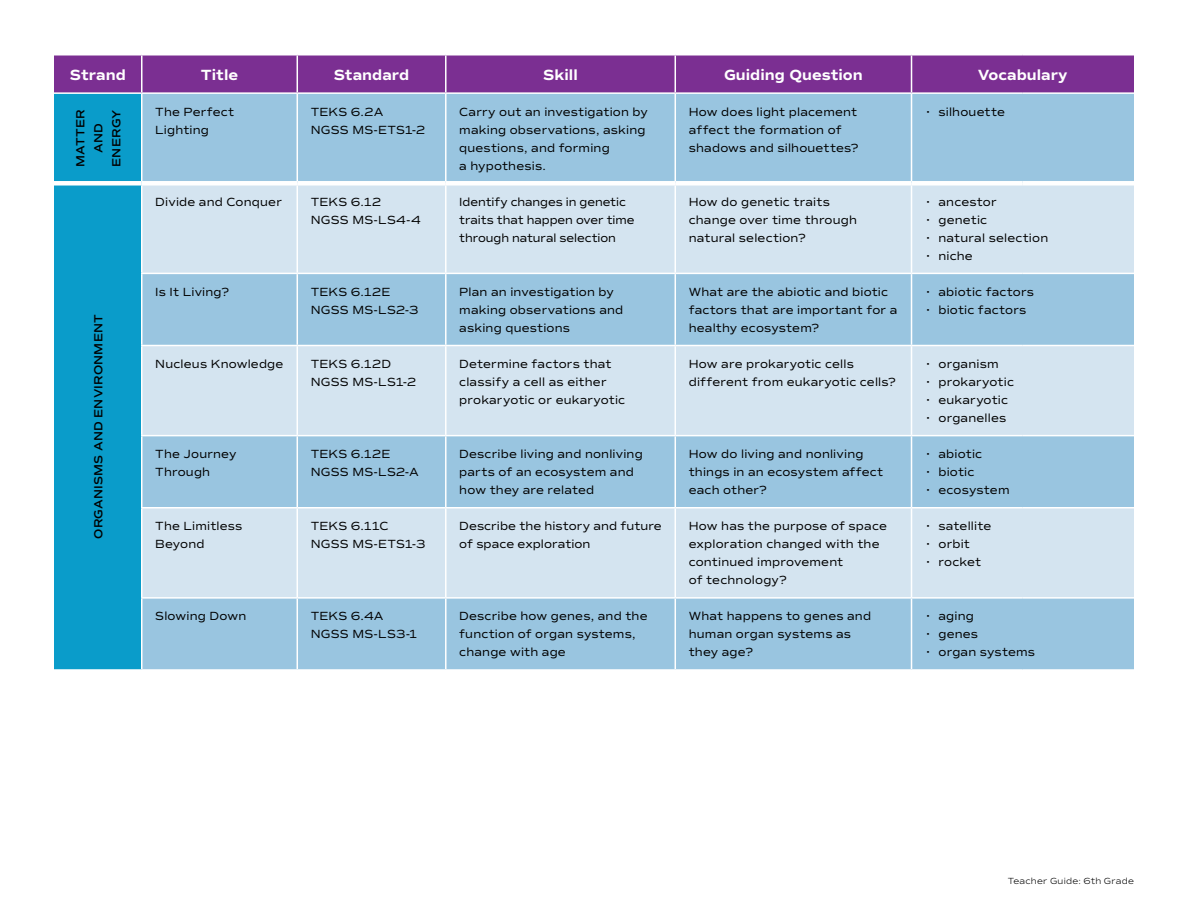
<style>
.page{position:relative;width:1188px;height:918px;background:#fff}
.page>*{position:absolute;margin:0;border:0;box-sizing:border-box;transform-origin:0 0}
.t1{font:700 15px "Commuters Sans";color:#fff}
.t2{font:12px/18px "Commuters Sans";letter-spacing:.015em;color:#000}
.t3{font:12px/18px "Commuters Sans";letter-spacing:-.005em;color:#000}
.t4{font:600 12px/18px "Commuters Sans";letter-spacing:.02em;color:#000;text-align:center}
.t5{font:300 9px "Commuters Sans";letter-spacing:.025em;color:#000}
</style>
<div class="page">
<div style="left:54px;top:56px;width:1080px;height:36px;background:#7b2f92"></div>
<div style="left:54px;top:94px;width:87px;height:575px;background:#0a9cca"></div>
<div style="left:142px;top:94px;width:992px;height:575px;background:#99c5e0"></div>
<svg style="left:142px;top:186px;width:992px;height:411px;background:#bfd9ea"></svg>
<hr style="left:141px;top:55px;width:1px;height:37px;background:#fff">
<hr style="left:297px;top:55px;width:1px;height:37px;background:#fff">
<hr style="left:297px;top:94px;width:1px;height:87px;background:#fff">
<hr style="left:297px;top:186px;width:1px;height:87px;background:#fff">
<hr style="left:297px;top:274px;width:1px;height:71px;background:#fff">
<hr style="left:297px;top:346px;width:1px;height:89px;background:#fff">
<hr style="left:297px;top:436px;width:1px;height:71px;background:#fff">
<hr style="left:297px;top:508px;width:1px;height:89px;background:#fff">
<hr style="left:297px;top:599px;width:1px;height:70px;background:#fff">
<hr style="left:445px;top:55px;width:2px;height:37px;background:#fff">
<hr style="left:445px;top:94px;width:2px;height:87px;background:#fff">
<hr style="left:445px;top:186px;width:2px;height:87px;background:#fff">
<hr style="left:445px;top:274px;width:2px;height:71px;background:#fff">
<hr style="left:445px;top:346px;width:2px;height:89px;background:#fff">
<hr style="left:445px;top:436px;width:2px;height:71px;background:#fff">
<hr style="left:445px;top:508px;width:2px;height:89px;background:#fff">
<hr style="left:445px;top:599px;width:2px;height:70px;background:#fff">
<hr style="left:675px;top:55px;width:1px;height:37px;background:#fff">
<hr style="left:675px;top:94px;width:1px;height:87px;background:#fff">
<hr style="left:675px;top:186px;width:1px;height:87px;background:#fff">
<hr style="left:675px;top:274px;width:1px;height:71px;background:#fff">
<hr style="left:675px;top:346px;width:1px;height:89px;background:#fff">
<hr style="left:675px;top:436px;width:1px;height:71px;background:#fff">
<hr style="left:675px;top:508px;width:1px;height:89px;background:#fff">
<hr style="left:675px;top:599px;width:1px;height:70px;background:#fff">
<hr style="left:911px;top:55px;width:1px;height:37px;background:#fff">
<hr style="left:141px;top:273px;width:156px;height:1px;background:#fff">
<hr style="left:297px;top:273px;width:149px;height:1px;background:#fff">
<hr style="left:446px;top:273px;width:229px;height:1px;background:#fff">
<hr style="left:675px;top:273px;width:237px;height:1px;background:#fff">
<hr style="left:141px;top:345px;width:156px;height:1px;background:#fff">
<hr style="left:297px;top:345px;width:149px;height:1px;background:#fff">
<hr style="left:446px;top:345px;width:229px;height:1px;background:#fff">
<hr style="left:675px;top:345px;width:237px;height:1px;background:#fff">
<hr style="left:141px;top:435px;width:156px;height:1px;background:#fff">
<hr style="left:297px;top:435px;width:149px;height:1px;background:#fff">
<hr style="left:446px;top:435px;width:229px;height:1px;background:#fff">
<hr style="left:675px;top:435px;width:237px;height:1px;background:#fff">
<hr style="left:141px;top:507px;width:156px;height:1px;background:#fff">
<hr style="left:297px;top:507px;width:149px;height:1px;background:#fff">
<hr style="left:446px;top:507px;width:229px;height:1px;background:#fff">
<hr style="left:675px;top:507px;width:237px;height:1px;background:#fff">
<hr style="left:141px;top:597px;width:156px;height:2px;background:#fff">
<hr style="left:297px;top:597px;width:149px;height:2px;background:#fff">
<hr style="left:446px;top:597px;width:229px;height:2px;background:#fff">
<hr style="left:675px;top:597px;width:237px;height:2px;background:#fff">
<hr style="left:911px;top:94px;width:1px;height:87px;background:#fff">
<hr style="left:911px;top:186px;width:1px;height:87px;background:#fff">
<hr style="left:911px;top:436px;width:1px;height:71px;background:#fff">
<hr style="left:912px;top:507px;width:111px;height:1px;background:#fff">
<hr style="left:911px;top:508px;width:1px;height:89px;background:#fff">
<hr style="left:1023px;top:507px;width:111px;height:1px;background:#fff">
<hr style="left:912px;top:597px;width:111px;height:2px;background:#fff">
<hr style="left:911px;top:599px;width:1px;height:70px;background:#fff">
<hr style="left:1023px;top:597px;width:111px;height:2px;background:#fff">
<hr style="left:912px;top:273px;width:111px;height:1px;background:#fff">
<hr style="left:911px;top:274px;width:1px;height:71px;background:#fff">
<hr style="left:1023px;top:273px;width:111px;height:1px;background:#fff">
<hr style="left:912px;top:345px;width:111px;height:1px;background:#fff">
<hr style="left:911px;top:346px;width:1px;height:89px;background:#fff">
<hr style="left:1023px;top:345px;width:111px;height:1px;background:#fff">
<hr style="left:912px;top:435px;width:111px;height:1px;background:#fff">
<hr style="left:1023px;top:435px;width:111px;height:1px;background:#fff">
<div style="left:54px;top:181px;width:88px;height:5px;background:#fff"></div>
<div style="left:142px;top:181px;width:155px;height:5px;background:#fff"></div>
<div style="left:297px;top:181px;width:149px;height:5px;background:#fff"></div>
<div style="left:446px;top:181px;width:229px;height:5px;background:#fff"></div>
<div style="left:675px;top:181px;width:237px;height:5px;background:#fff"></div>
<div style="left:912px;top:181px;width:111px;height:5px;background:#fff"></div>
<div style="left:1023px;top:181px;width:111px;height:5px;background:#fff"></div>
<p class="t1" style="left:70px;top:65px;width:57px">Strand</p>
<p class="t1" style="left:201px;top:65px;width:39px">Title</p>
<p class="t1" style="left:334px;top:65px;width:77px">Standard</p>
<p class="t1" style="left:543px;top:65px;width:36px">Skill</p>
<p class="t1" style="left:724px;top:65px;width:140px">Guiding Question</p>
<p class="t1" style="left:978px;top:65px;width:91px">Vocabulary</p>
<p class="t4" style="left:71px;top:167px;width:59px;rotate:-90deg">MATTER<br>AND<br>ENERGY</p>
<p class="t2" style="left:155px;top:103px;width:81px">The Perfect<br>Lighting</p>
<p class="t2" style="left:311px;top:103px;width:116px">TEKS 6.2A<br>NGSS MS-ETS1-2</p>
<p class="t2" style="left:459px;top:103px;width:190px">Carry out an investigation by making observations, asking questions, and forming<br>a hypothesis.</p>
<p class="t2" style="left:689px;top:103px;width:171px">How does light placement affect the formation of shadows and silhouettes?</p>
<p class="t2" style="left:925px;top:103px;width:81px">• silhouette</p>
<p class="t4" style="left:89px;top:539px;width:226px;rotate:-90deg">ORGANISMS AND ENVIRONMENT</p>
<p class="t2" style="left:155px;top:193px;width:128px">Divide and Conquer</p>
<p class="t2" style="left:311px;top:193px;width:112px">TEKS 6.12<br>NGSS MS-LS4-4</p>
<p class="t3" style="left:459px;top:193px;width:177px">Identify changes in genetic traits that happen over time through natural selection</p>
<p class="t2" style="left:689px;top:193px;width:170px">How do genetic traits change over time through natural selection?</p>
<p class="t2" style="left:925px;top:193px;width:73px">• ancestor</p>
<p class="t2" style="left:925px;top:211px;width:64px">• genetic</p>
<p class="t2" style="left:925px;top:229px;width:125px">• natural selection</p>
<p class="t2" style="left:925px;top:247px;width:49px">• niche</p>
<p class="t2" style="left:155px;top:283px;width:75px">Is It Living?</p>
<p class="t2" style="left:311px;top:283px;width:109px">TEKS 6.12E<br>NGSS MS-LS2-3</p>
<p class="t2" style="left:459px;top:283px;width:166px">Plan an investigation by making observations and asking questions</p>
<p class="t2" style="left:689px;top:283px;width:210px">What are the abiotic and biotic factors that are important for a healthy ecosystem?</p>
<p class="t2" style="left:925px;top:283px;width:111px">• abiotic factors</p>
<p class="t2" style="left:925px;top:301px;width:103px">• biotic factors</p>
<p class="t2" style="left:155px;top:355px;width:130px">Nucleus Knowledge</p>
<p class="t2" style="left:311px;top:355px;width:107px">TEKS 6.12D<br>NGSS MS-LS1-2</p>
<p class="t2" style="left:459px;top:355px;width:167px">Determine factors that classify a cell as either prokaryotic or eukaryotic</p>
<p class="t2" style="left:689px;top:355px;width:209px">How are prokaryotic cells different from eukaryotic cells?</p>
<p class="t2" style="left:925px;top:355px;width:75px">• organism</p>
<p class="t2" style="left:925px;top:373px;width:90px">• prokaryotic</p>
<p class="t2" style="left:925px;top:391px;width:85px">• eukaryotic</p>
<p class="t2" style="left:925px;top:409px;width:83px">• organelles</p>
<p class="t2" style="left:155px;top:445px;width:83px">The Journey<br>Through</p>
<p class="t2" style="left:311px;top:445px;width:110px">TEKS 6.12E<br>NGSS MS-LS2-A</p>
<p class="t2" style="left:459px;top:445px;width:185px">Describe living and nonliving parts of an ecosystem and how they are related</p>
<p class="t2" style="left:689px;top:445px;width:196px">How do living and nonliving things in an ecosystem affect each other?</p>
<p class="t2" style="left:925px;top:445px;width:59px">• abiotic</p>
<p class="t2" style="left:925px;top:463px;width:51px">• biotic</p>
<p class="t2" style="left:925px;top:481px;width:86px">• ecosystem</p>
<p class="t2" style="left:155px;top:517px;width:89px">The Limitless<br>Beyond</p>
<p class="t2" style="left:311px;top:517px;width:116px">TEKS 6.11C<br>NGSS MS-ETS1-3</p>
<p class="t2" style="left:459px;top:517px;width:204px">Describe the history and future of space exploration</p>
<p class="t2" style="left:689px;top:517px;width:200px">How has the purpose of space exploration changed with the continued improvement<br>of technology?</p>
<p class="t2" style="left:925px;top:517px;width:68px">• satellite</p>
<p class="t2" style="left:925px;top:535px;width:46px">• orbit</p>
<p class="t2" style="left:925px;top:553px;width:58px">• rocket</p>
<p class="t2" style="left:155px;top:607px;width:92px">Slowing Down</p>
<p class="t2" style="left:311px;top:607px;width:108px">TEKS 6.4A<br>NGSS MS-LS3-1</p>
<p class="t2" style="left:459px;top:607px;width:190px">Describe how genes, and the function of organ systems, change with age</p>
<p class="t2" style="left:689px;top:607px;width:184px">What happens to genes and human organ systems as they age?</p>
<p class="t2" style="left:925px;top:607px;width:50px">• aging</p>
<p class="t2" style="left:925px;top:625px;width:55px">• genes</p>
<p class="t2" style="left:925px;top:643px;width:112px">• organ systems</p>
<p class="t5" style="left:1008px;top:876px;width:128px">Teacher Guide: 6th Grade</p>
</div>
